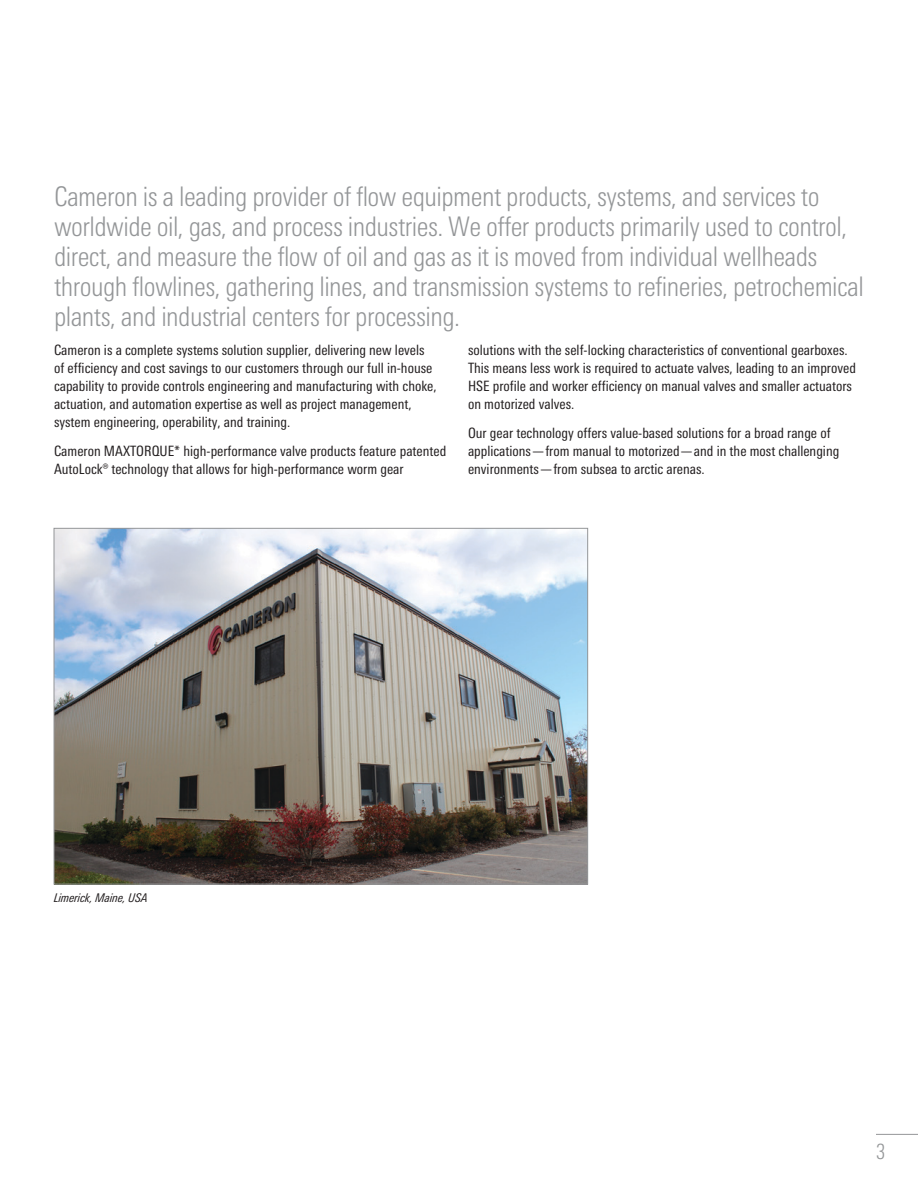
<style>
.page{position:relative;width:918px;height:1188px;background:#fff}
.page>*{position:absolute;margin:0;border:0;box-sizing:border-box;transform-origin:0 0}
.Pullout_Text{font:300 condensed 27px/30px "Univers Next Pro";letter-spacing:-.02em;color:#949698}
.t1{font:300 condensed 21px "Univers Next Pro";color:#949698}
.Body_Text{font:condensed 14.25px/18px "Univers Next Pro";color:#231f20}
.t2{font:italic condensed 12px "Univers Next Pro";letter-spacing:-.01em;color:#231f20}
</style>
<div class="page">
<img style="left:56px;top:530px;width:530px;height:352px">
<hr style="left:876px;top:1134px;width:42px;height:1px;background:#949698">
<p class="Pullout_Text" style="left:54px;top:181px;width:812px">Cameron is a leading provider of flow equipment products, systems, and services to worldwide oil, gas, and process industries. We offer products primarily used to control, direct, and measure the flow of oil and gas as it is moved from individual wellheads through flowlines, gathering lines, and transmission systems to refineries, petrochemical plants, and industrial centers for processing.</p>
<p class="Body_Text" style="left:54px;top:341px;width:384px">Cameron is a complete systems solution supplier, delivering new levels of efficiency and cost savings to our customers through our full in-house capability to provide controls engineering and manufacturing with choke, actuation, and automation expertise as well as project management, system engineering, operability, and training.</p>
<p class="Body_Text" style="left:54px;top:442px;width:394px">Cameron MAXTORQUE* high-performance valve products feature patented<br>AutoLock® technology that allows for high-performance worm gear</p>
<p class="Body_Text" style="left:468px;top:341px;width:389px">solutions with the self-locking characteristics of conventional gearboxes.<br>This means less work is required to actuate valves, leading to an improved HSE profile and worker efficiency on manual valves and smaller actuators on motorized valves.</p>
<p class="Body_Text" style="left:468px;top:424px;width:373px">Our gear technology offers value-based solutions for a broad range of applications—from manual to motorized—and in the most challenging environments—from subsea to arctic arenas.</p>
<p class="t2" style="left:54px;top:891px;width:96px">Limerick, Maine, USA</p>
<h2 class="t1" style="left:876px;top:1139px;width:11px">3</h2>
</div>
